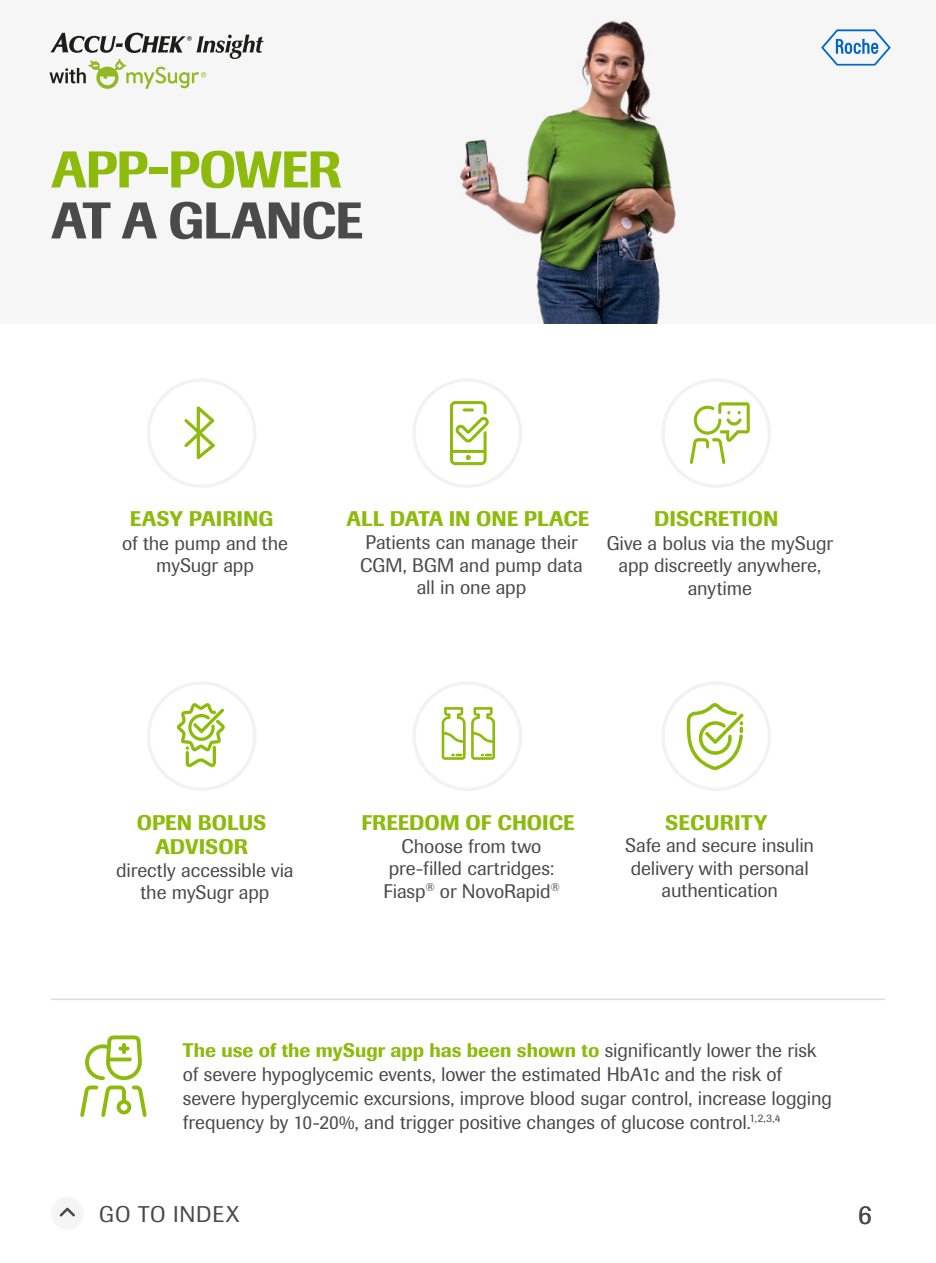
<style>
.page{position:relative;width:936px;height:1263px;background:#fff}
.page>*{position:absolute;margin:0;border:0;box-sizing:border-box;transform-origin:0 0}
.t1{font:500 51px "Imago";letter-spacing:-.02em;color:#8dbb0c}
.t2{font:500 51px "Imago";letter-spacing:-.025em;color:#4a4a4a}
.t3{font:27px "Imago";color:#4a4a4a}
.t4{font:22.5px "Imago";letter-spacing:.035em;color:#4a4a4a}
.t5{font:500 21px/24px "Imago Std";color:#8dbb0c;text-align:center}
.t6{font:19.5px/22.5px "Imago";letter-spacing:-.005em;color:#4a4a4a;text-align:center}
.s1{font-weight:500;color:#8dbb0c}
</style>
<div class="page">
<div style="left:0;top:0;width:935px;height:323px;background:#f6f6f6"></div>
<img style="left:460px;top:20px;width:216px;height:303px">
<svg style="left:821px;top:29px;width:69px;height:37px"></svg>
<svg style="left:49px;top:32px;width:214px;height:57px"></svg>
<div style="left:147px;top:378px;width:109px;height:110px;border:3px solid #dcdcdc;border-radius:50%"></div>
<div style="left:147px;top:681px;width:109px;height:110px;border:3px solid #dcdcdc;border-radius:50%"></div>
<div style="left:412px;top:378px;width:110px;height:110px;border:3px solid #dcdcdc;border-radius:50%"></div>
<div style="left:412px;top:681px;width:110px;height:110px;border:3px solid #dcdcdc;border-radius:50%"></div>
<div style="left:661px;top:378px;width:110px;height:110px;border:3px solid #dcdcdc;border-radius:50%"></div>
<div style="left:661px;top:681px;width:110px;height:110px;border:3px solid #dcdcdc;border-radius:50%"></div>
<hr style="left:51px;top:998px;width:833px;height:2px;background:#dcdcdc">
<svg style="left:686px;top:703px;width:57px;height:67px"></svg>
<svg style="left:450px;top:401px;width:39px;height:64px"></svg>
<svg style="left:177px;top:703px;width:48px;height:65px"></svg>
<svg style="left:441px;top:707px;width:24px;height:53px"></svg>
<svg style="left:471px;top:707px;width:24px;height:53px"></svg>
<svg style="left:689px;top:402px;width:60px;height:62px"></svg>
<svg style="left:184px;top:406px;width:31px;height:53px"></svg>
<svg style="left:80px;top:1035px;width:67px;height:82px"></svg>
<div style="left:51px;top:1197px;width:33px;height:32px;background:#f5f5f5;border-radius:50%"></div>
<svg style="left:59px;top:1207px;width:16px;height:10px"></svg>
<h1 class="t1" style="left:51px;top:137px;width:291px">APP-POWER</h1>
<h1 class="t2" style="left:51px;top:188px;width:313px">AT A GLANCE</h1>
<p class="t5" style="left:130px;top:507px;width:145px">EASY PAIRING</p>
<p class="t6" style="left:122px;top:531px;width:167px">of the pump and the mySugr app</p>
<p class="t5" style="left:346px;top:507px;width:244px">ALL DATA IN ONE PLACE</p>
<p class="t6" style="left:360px;top:531px;width:224px">Patients can manage their<br>CGM, BGM and pump data all in one app</p>
<p class="t5" style="left:654px;top:507px;width:126px">DISCRETION</p>
<p class="t6" style="left:606px;top:531px;width:228px">Give a bolus via the mySugr app discreetly anywhere, anytime</p>
<p class="t5" style="left:137px;top:810px;width:131px">OPEN BOLUS<br>ADVISOR</p>
<p class="t6" style="left:116px;top:858px;width:179px">directly accessible via the mySugr app</p>
<p class="t5" style="left:361px;top:810px;width:215px">FREEDOM OF CHOICE</p>
<p class="t6" style="left:383px;top:834px;width:178px">Choose from two pre-filled cartridges:<br>Fiasp<sup>®</sup> or NovoRapid<sup>®</sup></p>
<p class="t5" style="left:665px;top:810px;width:103px">SECURITY</p>
<p class="t6" style="left:625px;top:834px;width:190px">Safe and secure insulin delivery with personal authentication</p>
<p class="t6" style="left:183px;top:1038px;width:650px;line-height:24px;text-align:left"><span class="s1">The use of the mySugr app has been shown to</span> significantly lower the risk of severe hypoglycemic events, lower the estimated HbA1c and the risk of severe hyperglycemic excursions, improve blood sugar control, increase logging frequency by 10-20%, and trigger positive changes of glucose control.<sup>1,2,3,4</sup></p>
<p class="t4" style="left:99px;top:1200px;width:142px">GO TO INDEX</p>
<h2 class="t3" style="left:857px;top:1197px;width:15px">6</h2>
</div>
